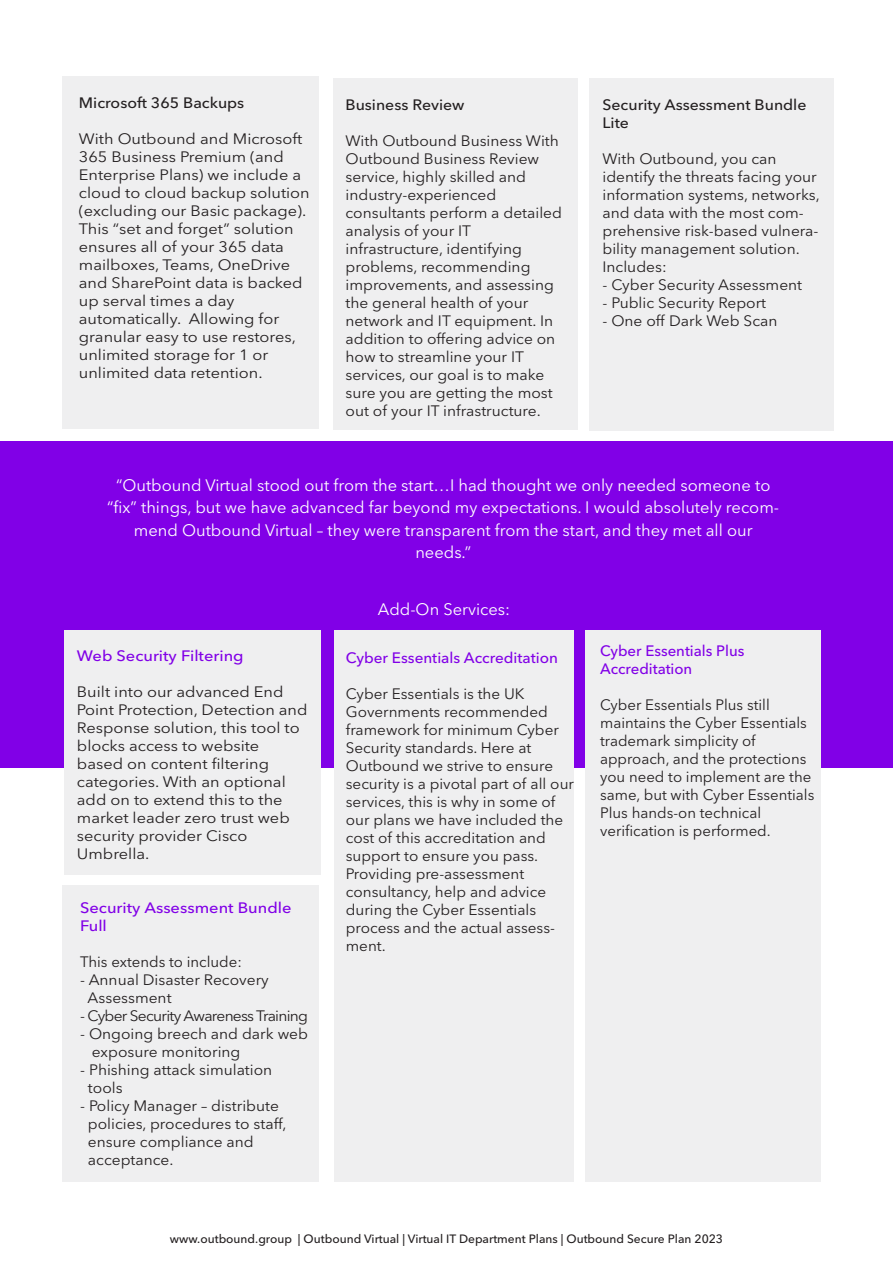
<style>
.page{position:relative;width:893px;height:1263px;background:#fff}
.page>*{position:absolute;margin:0;border:0;box-sizing:border-box;transform-origin:0 0}
.t1{font:16.5px/22.5px "Avenir Next LT Pro";color:#fff;text-align:center}
.t2{font:15px/18px "Avenir Next LT Pro";color:#231f20;scale:1.04 1}
.t3{font:15px/18px "Avenir Next LT Pro";color:#231f20}
.t4{font:15px/18px "Avenir Next LT Pro";color:#231f20;scale:1.09 1}
.t5{font:500 15px/18px "Avenir Next LT Pro";color:#231f20;scale:1.06 1}
.t6{font:500 15px/18px "Avenir Next LT Pro";color:#8100e7}
.t7{font:500 15px/18px "Avenir Next LT Pro";color:#8100e7;scale:1.1 1}
.t8{font:15px "Avenir Next LT Pro";letter-spacing:-.045em;color:#231f20;scale:1.04 1}
.t9{font:500 12px "Avenir Next LT Pro";color:#231f20}
</style>
<div class="page">
<div style="left:0;top:441px;width:893px;height:326px;background:#8100e7"></div>
<div style="left:64px;top:630px;width:257px;height:244px;background:#efeff0"></div>
<div style="left:63px;top:885px;width:256px;height:296px;background:#efeff0"></div>
<div style="left:63px;top:76px;width:256px;height:353px;background:#efeff0"></div>
<div style="left:333px;top:78px;width:244px;height:352px;background:#efeff0"></div>
<div style="left:590px;top:78px;width:244px;height:352px;background:#efeff0"></div>
<div style="left:334px;top:630px;width:240px;height:551px;background:#efeff0"></div>
<div style="left:585px;top:630px;width:236px;height:551px;background:#efeff0"></div>
<p class="t5" style="left:79px;top:94px;width:158px">Microsoft 365 Backups</p>
<p class="t4" style="left:79px;top:130px;width:213px">With Outbound and Microsoft<br>365 Business Premium (and<br>Enterprise Plans) we include a cloud to cloud backup solution (excluding our Basic package).<br>This “set and forget” solution ensures all of your 365 data mailboxes, Teams, OneDrive and SharePoint data is backed up serval times a day automatically. Allowing for granular easy to use restores, unlimited storage for 1 or unlimited data retention.</p>
<p class="t5" style="left:345px;top:96px;width:114px">Business Review</p>
<p class="t2" style="left:345px;top:132px;width:210px">With Outbound Business With<br>Outbound Business Review service, highly skilled and industry-experienced consultants perform a detailed analysis of your IT infrastructure, identifying problems, recommending improvements, and assessing the general health of your network and IT equipment. In addition to offering advice on how to streamline your IT services, our goal is to make sure you are getting the most out of your IT infrastructure.</p>
<p class="t5" style="left:602px;top:96px;width:194px">Security Assessment Bundle<br>Lite</p>
<p class="t2" style="left:602px;top:150px;width:210px">With Outbound, you can identify the threats facing your information systems, networks, and data with the most com&shy;prehensive risk-based vulnera&shy;bility management solution.<br>Includes:</p>
<p class="t2" style="left:602px;top:276px;width:193px">- Cyber Security Assessment</p>
<p class="t2" style="left:602px;top:294px;width:159px">- Public Security Report</p>
<p class="t2" style="left:602px;top:312px;width:170px">- One off Dark Web Scan</p>
<p class="t1" style="left:107px;top:473px;width:673px">“Outbound Virtual stood out from the start…I had thought we only needed someone to “fix” things, but we have advanced far beyond my expectations. I would absolutely recom&shy;mend Outbound Virtual – they were transparent from the start, and they met all our needs.”</p>
<p class="t7" style="left:77px;top:647px;width:153px">Web Security Filtering</p>
<p class="t4" style="left:77px;top:683px;width:213px">Built into our advanced End<br>Point Protection, Detection and<br>Response solution, this tool to blocks access to website based on content filtering categories. With an optional add on to extend this to the market leader zero trust web security provider Cisco<br>Umbrella.</p>
<p class="t7" style="left:80px;top:898px;width:194px">Security Assessment Bundle<br>Full</p>
<p class="t3" style="left:80px;top:952px;width:163px">This extends to include:</p>
<p class="t2" style="left:88px;top:970px;width:176px;text-indent:-7px">- Annual Disaster Recovery<br>Assessment</p>
<p class="t8" style="left:80px;top:1006px;width:221px">- Cyber Security Awareness Training</p>
<p class="t2" style="left:92px;top:1024px;width:209px;text-indent:-12px">- Ongoing breech and dark web exposure monitoring</p>
<p class="t2" style="left:88px;top:1060px;width:179px;text-indent:-8px">- Phishing attack simulation tools</p>
<p class="t2" style="left:88px;top:1096px;width:193px;text-indent:-8px">- Policy Manager – distribute policies, procedures to staff, ensure compliance and acceptance.</p>
<p class="t1" style="left:378px;top:598px;width:134px">Add-On Services:</p>
<p class="t6" style="left:346px;top:649px;width:214px">Cyber Essentials Accreditation</p>
<p class="t3" style="left:346px;top:685px;width:230px">Cyber Essentials is the UK<br>Governments recommended framework for minimum Cyber<br>Security standards. Here at<br>Outbound we strive to ensure security is a pivotal part of all our services, this is why in some of our plans we have included the cost of this accreditation and support to ensure you pass.<br>Providing pre-assessment consultancy, help and advice during the Cyber Essentials process and the actual assess&shy;ment.</p>
<p class="t6" style="left:600px;top:642px;width:146px">Cyber Essentials Plus<br>Accreditation</p>
<p class="t3" style="left:600px;top:696px;width:216px">Cyber Essentials Plus still maintains the Cyber Essentials trademark simplicity of approach, and the protections you need to implement are the same, but with Cyber Essentials<br>Plus hands-on technical verification is performed.</p>
<p class="t9" style="left:170px;top:1232px;width:555px">www.outbound.group | Outbound Virtual | Virtual IT Department Plans | Outbound Secure Plan 2023</p>
</div>
